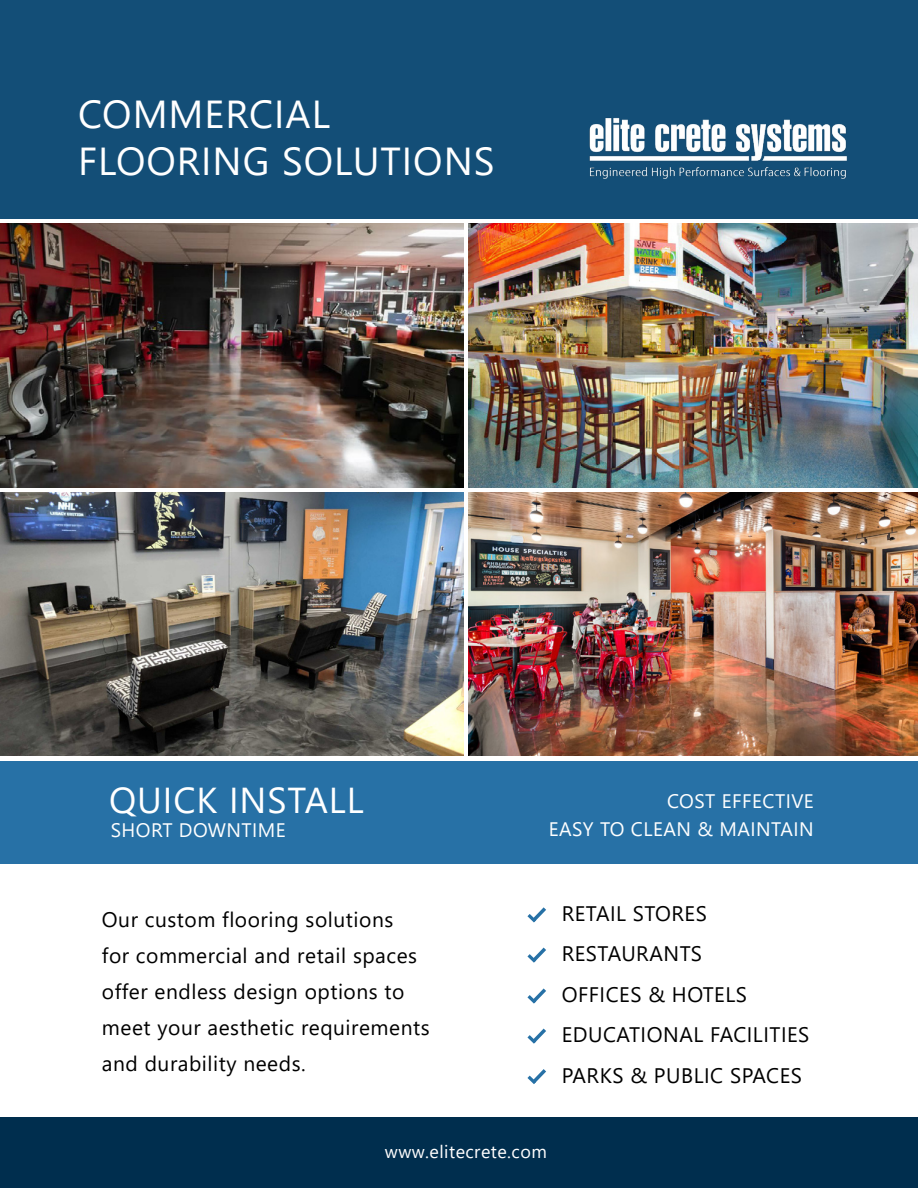
<style>
.page{position:relative;width:918px;height:1188px;background:#fff}
.page>*{position:absolute;margin:0;border:0;box-sizing:border-box;transform-origin:0 0}
.t1{font:39px/46.8px "Segoe UI";letter-spacing:.025em;color:#fff}
.t2{font:36px "Segoe UI";letter-spacing:.025em;color:#fff}
.t3{font:21px/36px "Segoe UI";letter-spacing:.025em;color:#000}
.t4{font:19.5px/28.2px "Segoe UI";letter-spacing:.025em;color:#fff;text-align:right}
.t5{font:18px "Segoe UI";letter-spacing:.025em;color:#fff}
</style>
<div class="page">
<div style="left:0;top:1117px;width:918px;height:71px;background:#002e4e"></div>
<svg style="left:527px;top:948px;width:19px;height:15px"></svg>
<svg style="left:527px;top:988px;width:19px;height:16px"></svg>
<svg style="left:527px;top:1029px;width:19px;height:15px"></svg>
<svg style="left:527px;top:1069px;width:19px;height:15px"></svg>
<svg style="left:527px;top:907px;width:19px;height:15px"></svg>
<img style="left:0;top:492px;width:463px;height:264px">
<div style="left:0;top:761px;width:918px;height:103px;background:#2771a6"></div>
<div style="left:0;top:0;width:918px;height:218px;background:#134e77"></div>
<img style="left:589px;top:118px;width:258px;height:61px">
<img style="left:0;top:224px;width:463px;height:263px">
<img style="left:468px;top:224px;width:450px;height:263px">
<img style="left:468px;top:492px;width:450px;height:264px">
<h1 class="t1" style="left:78px;top:87px;width:418px">COMMERCIAL<br>FLOORING SOLUTIONS</h1>
<h2 class="t2" style="left:109px;top:767px;width:256px">QUICK INSTALL</h2>
<p class="t4" style="left:111px;top:814px;width:177px">SHORT DOWNTIME</p>
<p class="t3" style="left:102px;top:899px;width:329px">Our custom flooring solutions<br>for commercial and retail spaces offer endless design options to meet your aesthetic requirements and durability needs.</p>
<p class="t4" style="left:549px;top:785px;width:267px">COST EFFECTIVE<br>EASY TO CLEAN &amp; MAINTAIN</p>
<p class="t3" style="left:562px;top:891px;width:249px;line-height:40.5px">RETAIL STORES<br>RESTAURANTS<br>OFFICES &amp; HOTELS<br>EDUCATIONAL FACILITIES<br>PARKS &amp; PUBLIC SPACES</p>
<p class="t5" style="left:385px;top:1135px;width:164px">www.elitecrete.com</p>
</div>
